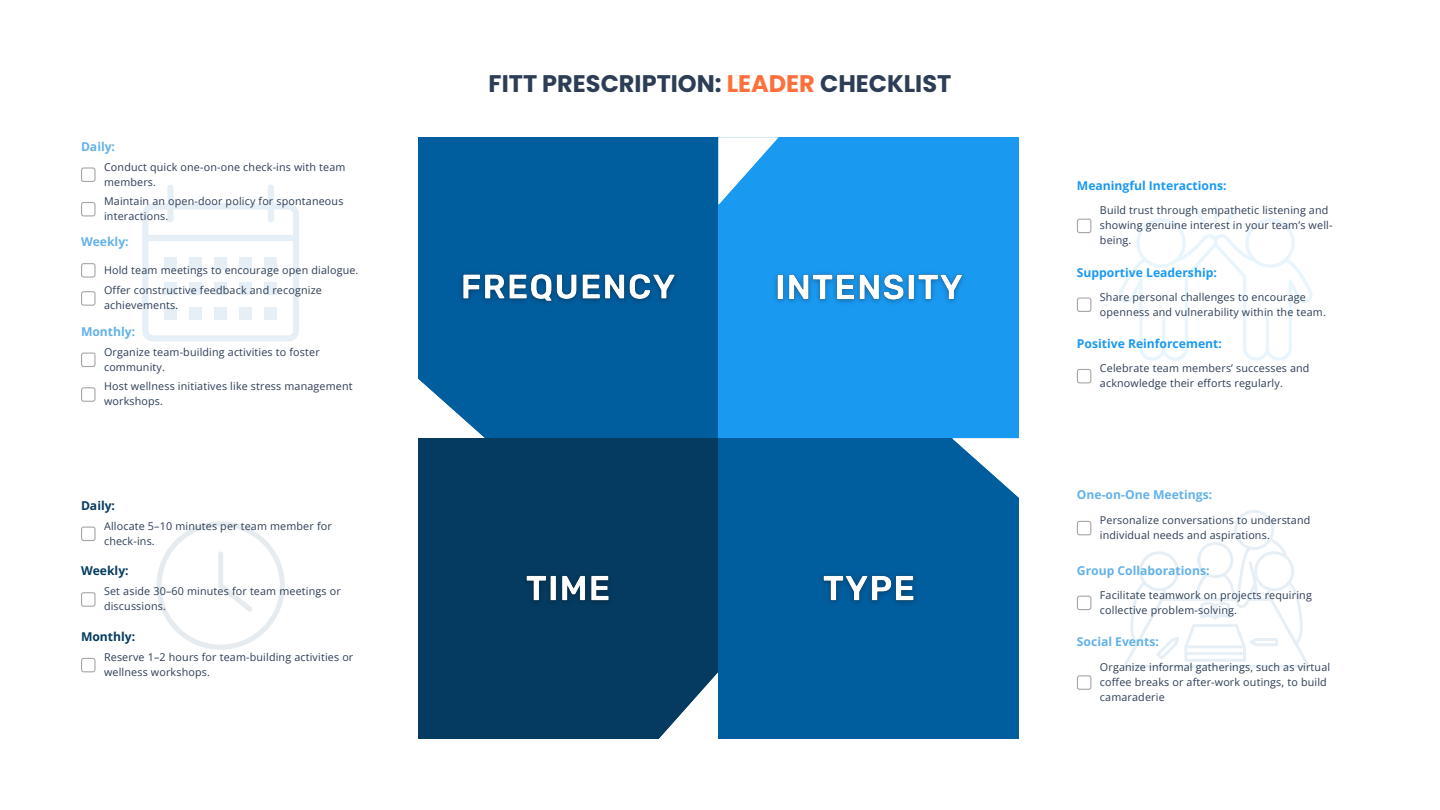
<style>
.page{position:relative;width:1440px;height:810px;background:#fff}
.page>*{position:absolute;margin:0;border:0;box-sizing:border-box;transform-origin:0 0}
.t1{font:700 24px "Poppins";color:#2c3d55}
.t2{font:700 12.2px "Open Sans";color:#63b2e8}
.t3{font:700 12.2px "Open Sans";color:#1a99f1}
.t4{font:700 12.2px "Open Sans";color:#053b60}
.t5{font:10.8px/15px "Open Sans";letter-spacing:.015em;color:#2c3d55}
.s1{color:#fd703c}
</style>
<div class="page">
<svg style="left:142px;top:185px;width:157px;height:156px"></svg>
<div style="left:164px;top:257px;width:13px;height:12px;background:#e6eff5"></div>
<div style="left:189px;top:257px;width:13px;height:12px;background:#e6eff5"></div>
<div style="left:214px;top:257px;width:13px;height:12px;background:#e6eff5"></div>
<div style="left:240px;top:257px;width:12px;height:12px;background:#e6eff5"></div>
<div style="left:265px;top:257px;width:12px;height:12px;background:#e6eff5"></div>
<div style="left:164px;top:282px;width:13px;height:12px;background:#e6eff5"></div>
<div style="left:189px;top:282px;width:13px;height:12px;background:#e6eff5"></div>
<div style="left:214px;top:282px;width:13px;height:12px;background:#e6eff5"></div>
<div style="left:240px;top:282px;width:12px;height:12px;background:#e6eff5"></div>
<div style="left:265px;top:282px;width:12px;height:12px;background:#e6eff5"></div>
<div style="left:164px;top:307px;width:13px;height:13px;background:#e6eff5"></div>
<div style="left:189px;top:307px;width:13px;height:13px;background:#e6eff5"></div>
<div style="left:214px;top:307px;width:13px;height:13px;background:#e6eff5"></div>
<div style="left:240px;top:307px;width:12px;height:13px;background:#e6eff5"></div>
<div style="left:265px;top:307px;width:12px;height:13px;background:#e6eff5"></div>
<svg style="left:81px;top:167px;width:15px;height:15px"></svg>
<svg style="left:81px;top:202px;width:15px;height:14px"></svg>
<svg style="left:81px;top:263px;width:15px;height:15px"></svg>
<svg style="left:81px;top:291px;width:15px;height:15px"></svg>
<svg style="left:81px;top:353px;width:15px;height:14px"></svg>
<svg style="left:81px;top:387px;width:15px;height:15px"></svg>
<svg style="left:1118px;top:205px;width:195px;height:156px"></svg>
<svg style="left:1077px;top:219px;width:14px;height:14px"></svg>
<svg style="left:1077px;top:297px;width:14px;height:15px"></svg>
<svg style="left:1077px;top:369px;width:14px;height:14px"></svg>
<svg style="left:157px;top:521px;width:128px;height:129px"></svg>
<svg style="left:81px;top:527px;width:15px;height:14px"></svg>
<svg style="left:81px;top:592px;width:15px;height:15px"></svg>
<svg style="left:81px;top:658px;width:15px;height:14px"></svg>
<svg style="left:1123px;top:510px;width:187px;height:157px"></svg>
<svg style="left:1077px;top:521px;width:14px;height:14px"></svg>
<svg style="left:1077px;top:596px;width:14px;height:14px"></svg>
<svg style="left:1077px;top:675px;width:14px;height:15px"></svg>
<div style="left:418px;top:137px;width:301px;height:301px;background:#005d9e"></div>
<svg style="left:418px;top:379px;width:67px;height:59px"></svg>
<div style="left:418px;top:438px;width:301px;height:301px;background:#053b60"></div>
<svg style="left:659px;top:672px;width:60px;height:67px"></svg>
<div style="left:719px;top:137px;width:300px;height:301px;background:#1a99f1"></div>
<svg style="left:719px;top:137px;width:59px;height:67px"></svg>
<div style="left:719px;top:438px;width:300px;height:301px;background:#005d9e"></div>
<svg style="left:952px;top:438px;width:67px;height:60px"></svg>
<img style="left:461px;top:273px;width:214px;height:30px">
<img style="left:775px;top:273px;width:189px;height:31px">
<img style="left:526px;top:575px;width:83px;height:28px">
<img style="left:822px;top:575px;width:93px;height:29px">
<h3 class="t2" style="left:81px;top:138px;width:36px">Daily:</h3>
<h3 class="t5" style="left:104px;top:159px;width:243px">Conduct quick one-on-one check-ins with team members.</h3>
<p class="t5" style="left:104px;top:193px;width:241px">Maintain an open-door policy for spontaneous interactions.</p>
<p class="t2" style="left:81px;top:233px;width:49px">Weekly:</p>
<p class="t5" style="left:104px;top:262px;width:256px">Hold team meetings to encourage open dialogue.</p>
<p class="t5" style="left:104px;top:283px;width:219px">Offer constructive feedback and recognize achievements.</p>
<p class="t5" style="left:104px;top:344px;width:217px">Organize team-building activities to foster community.</p>
<p class="t5" style="left:104px;top:379px;width:250px">Host wellness initiatives like stress management workshops.</p>
<p class="t2" style="left:81px;top:323px;width:56px">Monthly:</p>
<p class="t4" style="left:81px;top:497px;width:36px">Daily:</p>
<p class="t5" style="left:104px;top:518px;width:229px">Allocate 5–10 minutes per team member for check-ins.</p>
<h3 class="t4" style="left:81px;top:562px;width:49px">Weekly:</h3>
<p class="t5" style="left:104px;top:584px;width:238px">Set aside 30–60 minutes for team meetings or discussions.</p>
<p class="t4" style="left:81px;top:628px;width:56px">Monthly:</p>
<h3 class="t5" style="left:104px;top:649px;width:251px">Reserve 1–2 hours for team-building activities or wellness workshops.</h3>
<p class="t1" style="left:489px;top:67px;width:464px">FITT PRESCRIPTION: <span class="s1">LEADER</span> CHECKLIST</p>
<p class="t3" style="left:1077px;top:177px;width:151px">Meaningful Interactions:</p>
<h3 class="t5" style="left:1100px;top:203px;width:234px">Build trust through empathetic listening and showing genuine interest in your team’s well&shy;being.</h3>
<h3 class="t3" style="left:1077px;top:264px;width:141px">Supportive Leadership:</h3>
<p class="t5" style="left:1100px;top:289px;width:227px">Share personal challenges to encourage openness and vulnerability within the team.</p>
<p class="t3" style="left:1077px;top:335px;width:147px">Positive Reinforcement:</p>
<p class="t5" style="left:1100px;top:360px;width:211px">Celebrate team members’ successes and acknowledge their efforts regularly.</p>
<p class="t2" style="left:1077px;top:486px;width:137px">One-on-One Meetings:</p>
<p class="t5" style="left:1100px;top:512px;width:212px">Personalize conversations to understand individual needs and aspirations.</p>
<h2 class="t2" style="left:1077px;top:562px;width:134px">Group Collaborations:</h2>
<p class="t5" style="left:1100px;top:587px;width:213px">Facilitate teamwork on projects requiring collective problem-solving.</p>
<p class="t2" style="left:1077px;top:633px;width:84px">Social Events:</p>
<p class="t5" style="left:1100px;top:659px;width:232px">Organize informal gatherings, such as virtual coffee breaks or after-work outings, to build camaraderie</p>
</div>
